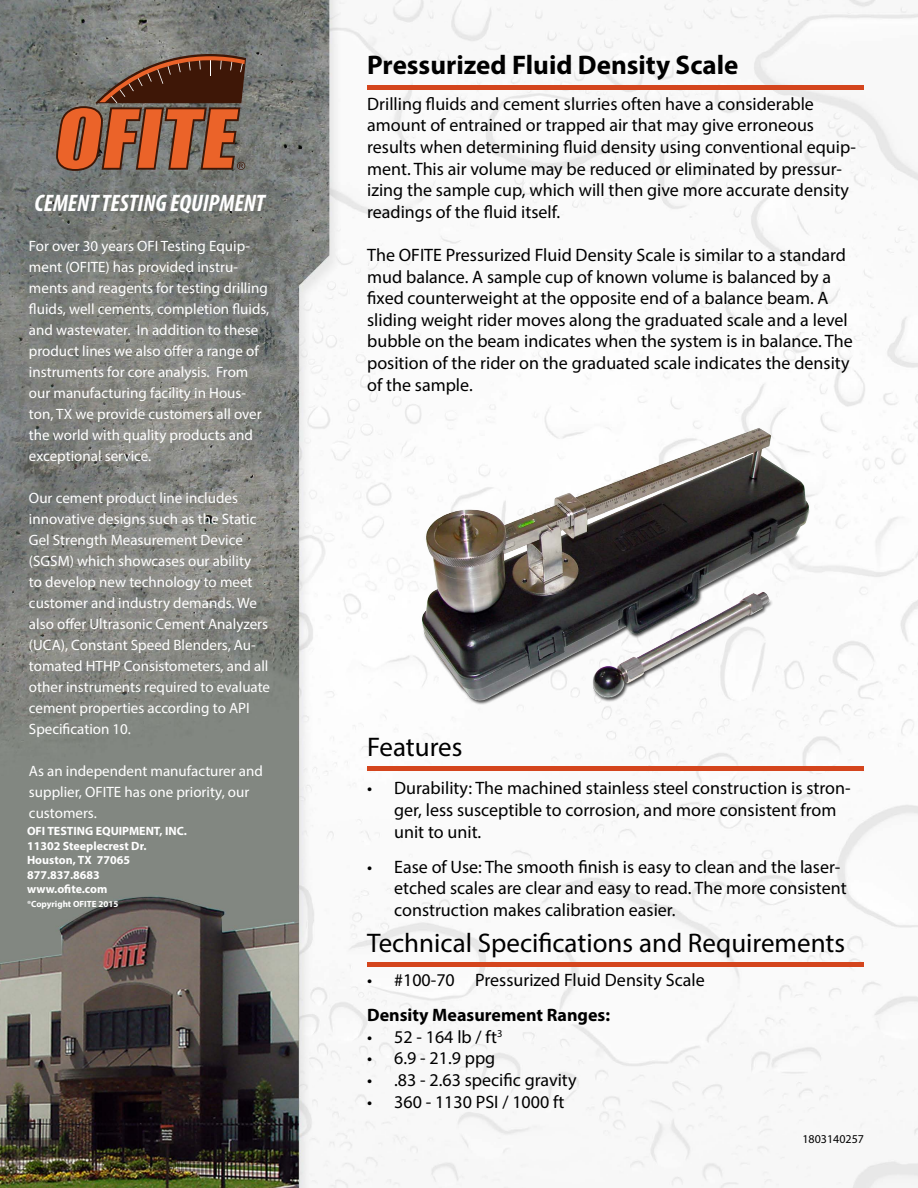
<style>
.page{position:relative;width:918px;height:1188px;background:#fff}
.page>*{position:absolute;margin:0;border:0;box-sizing:border-box;transform-origin:0 0}
.t1{font:27px "Myriad Pro";color:#000}
.t2{font:700 27px "Myriad Pro";color:#000}
.t3{font:italic 700 condensed 24px "Myriad Pro";color:#fff}
.t4{font:18px/21.6px "Myriad Pro";color:#000}
.t5{font:700 18px "Myriad Pro";color:#000}
.t6{font:15px/21px "Myriad Pro";color:#fff}
.t7{font:700 12px/14.4px "Myriad Pro";color:#fff}
.t8{font:12px "Myriad Pro";color:#000}
.t9{font:700 9px "Myriad Pro";color:#fff}
</style>
<div class="page">
<img style="left:0;top:0;width:918px;height:1188px">
<svg style="left:56px;top:54px;width:190px;height:117px;background:#8a553d"></svg>
<img style="left:400px;top:411px;width:432px;height:311px">
<hr style="left:367px;top:85px;width:497px;height:4px;background:#d4451d">
<div style="left:367px;top:766px;width:497px;height:5px;background:#d4451d"></div>
<div style="left:367px;top:962px;width:497px;height:5px;background:#d4451d"></div>
<h2 class="t3" style="left:35px;top:188px;width:232px">CEMENT TESTING EQUIPMENT</h2>
<p class="t6" style="left:29px;top:235px;width:242px">For over 30 years OFI Testing Equip&shy;ment (OFITE) has provided instru&shy;ments and reagents for testing drilling fluids, well cements, completion fluids, and wastewater. In addition to these product lines we also offer a range of instruments for core analysis. From our manufacturing facility in Hous&shy;ton, TX we provide customers all over the world with quality products and exceptional service.</p>
<p class="t6" style="left:29px;top:487px;width:243px">Our cement product line includes innovative designs such as the Static Gel Strength Measurement Device (SGSM) which showcases our ability<br>to develop new technology to meet customer and industry demands. We also offer Ultrasonic Cement Analyzers (UCA), Constant Speed Blenders, Au&shy;tomated HTHP Consistometers, and all other instruments required to evaluate cement properties according to API Specification 10.</p>
<p class="t6" style="left:29px;top:760px;width:235px">As an independent manufacturer and supplier, OFITE has one priority, our customers.</p>
<p class="t7" style="left:27px;top:824px;width:161px">OFI TESTING EQUIPMENT, INC.<br>11302 Steeplecrest Dr.<br>Houston, TX 77065<br>877.837.8683<br>www.ofite.com</p>
<p class="t9" style="left:27px;top:899px;width:93px">®Copyright OFITE 2015</p>
<h1 class="t2" style="left:367px;top:48px;width:373px">Pressurized Fluid Density Scale</h1>
<p class="t4" style="left:367px;top:93px;width:490px">Drilling fluids and cement slurries often have a considerable amount of entrained or trapped air that may give erroneous results when determining fluid density using conventional equip&shy;ment. This air volume may be reduced or eliminated by pressur&shy;izing the sample cup, which will then give more accurate density readings of the fluid itself.</p>
<p class="t4" style="left:367px;top:244px;width:487px">The OFITE Pressurized Fluid Density Scale is similar to a standard mud balance. A sample cup of known volume is balanced by a fixed counterweight at the opposite end of a balance beam. A sliding weight rider moves along the graduated scale and a level bubble on the beam indicates when the system is in balance. The position of the rider on the graduated scale indicates the density of the sample.</p>
<h1 class="t1" style="left:367px;top:730px;width:97px">Features</h1>
<p class="t4" style="left:394px;top:777px;width:458px;text-indent:-27px">• Durability: The machined stainless steel construction is stron&shy;ger, less susceptible to corrosion, and more consistent from unit to unit.</p>
<p class="t4" style="left:394px;top:856px;width:454px;text-indent:-27px">• Ease of Use: The smooth finish is easy to clean and the laser&shy;etched scales are clear and easy to read. The more consistent construction makes calibration easier.</p>
<h1 class="t1" style="left:367px;top:926px;width:479px">Technical Specifications and Requirements</h1>
<p class="t4" style="left:367px;top:969px;width:339px">• #100-70 Pressurized Fluid Density Scale</p>
<p class="t5" style="left:367px;top:1003px;width:244px">Density Measurement Ranges:</p>
<p class="t4" style="left:367px;top:1026px;width:137px">• 52 - 164 lb / ft<sup>3</sup></p>
<p class="t4" style="left:367px;top:1047px;width:130px">• 6.9 - 21.9 ppg</p>
<p class="t4" style="left:367px;top:1069px;width:211px">• .83 - 2.63 specific gravity</p>
<p class="t4" style="left:367px;top:1090px;width:199px">• 360 - 1130 PSI / 1000 ft</p>
<p class="t8" style="left:802px;top:1132px;width:63px">1803140257</p>
</div>
